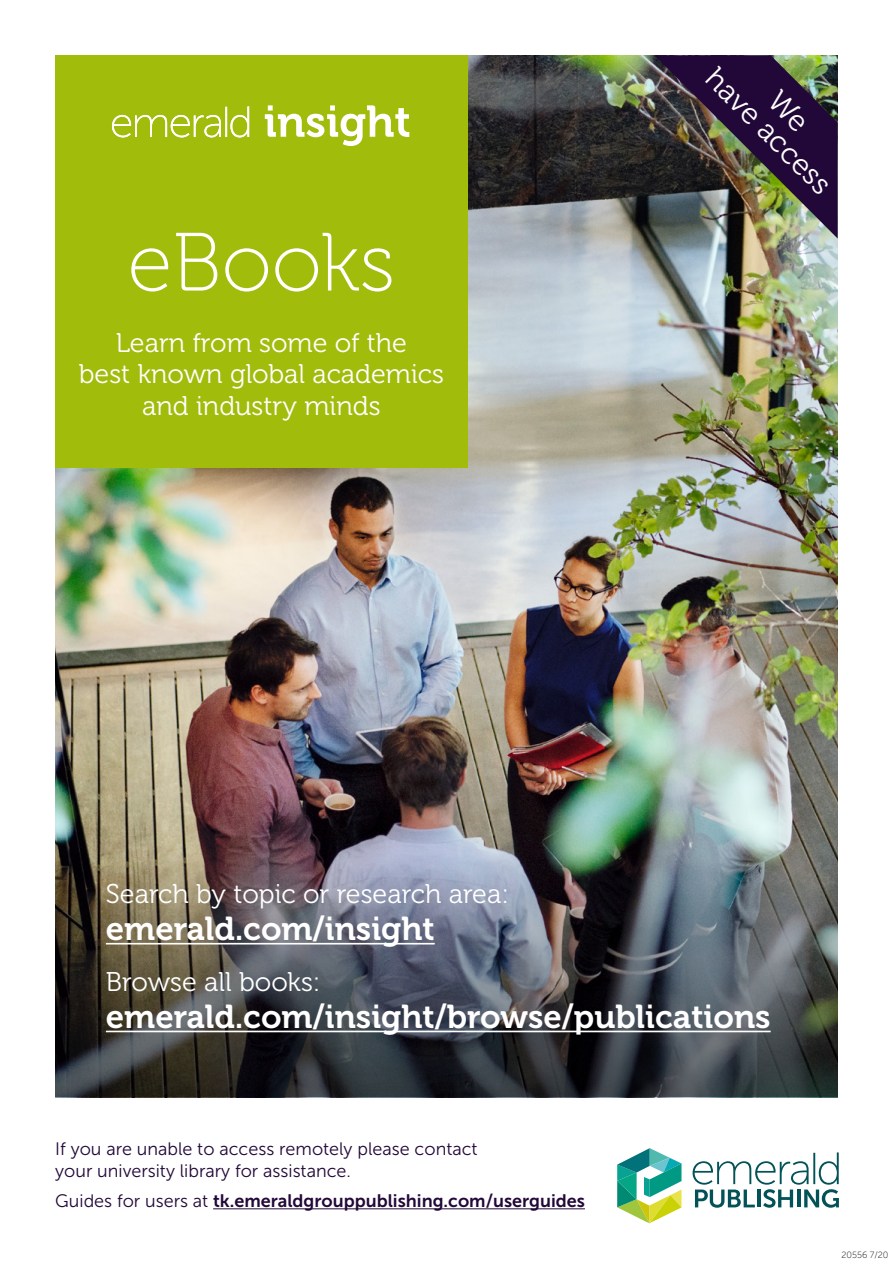
<style>
.page{position:relative;width:893px;height:1263px;background:#fff}
.page>*{position:absolute;margin:0;border:0;box-sizing:border-box;transform-origin:0 0}
.t1{font:82.5px "Museo 100";color:#fff}
.t2{font:33px "Museo 700";color:#fff}
.t3{font:30px/28.5px "Museo 300";color:#fff;text-align:center}
.t4{font:27px/31.5px "Museo 300";color:#fff;text-align:center}
.t5{font:18px/22.5px "Museo Sans 300";color:#220838}
.t6{font:18px "Museo Sans 700";color:#220838}
.t7{font:9px "Museo Sans 100";color:#000}
.s1{font-family:"Museo Sans 300"}
</style>
<div class="page">
<img style="left:55px;top:55px;width:783px;height:800px">
<img style="left:55px;top:855px;width:783px;height:242px">
<div style="left:55px;top:55px;width:413px;height:413px;background:#a2bc0c"></div>
<svg style="left:112px;top:105px;width:297px;height:41px"></svg>
<svg style="left:693px;top:1152px;width:146px;height:56px"></svg>
<svg style="left:617px;top:1148px;width:64px;height:75px"></svg>
<hr style="left:213px;top:1208px;width:372px;height:1px;background:#220838">
<hr style="left:106px;top:943px;width:329px;height:1px;background:#fff">
<hr style="left:106px;top:1031px;width:665px;height:1px;background:#fff">
<img style="left:654px;top:55px;width:184px;height:184px">
<h1 class="t1" style="left:128px;top:218px;width:269px">eBooks</h1>
<p class="t4" style="left:79px;top:327px;width:367px">Learn from some of the<br>best known global academics and industry minds</p>
<p class="t3" style="left:740px;top:43px;width:165px;rotate:45deg">We<br>have access</p>
<p class="t4" style="left:106px;top:878px;width:405px">Search by topic or research area:</p>
<p class="t2" style="left:106px;top:911px;width:330px">emerald.com/insight</p>
<p class="t4" style="left:106px;top:966px;width:216px">Browse all books:</p>
<p class="t2" style="left:106px;top:998px;width:666px">emerald.com/insight/browse/publications</p>
<p class="t5" style="left:55px;top:1137px;width:424px">If you are unable to access remotely please contact your university library for assistance.</p>
<p class="t6" style="left:55px;top:1191px;width:531px"><span class="s1">Guides for users at</span> tk.emeraldgrouppublishing.com/userguides</p>
<p class="t7" style="left:841px;top:1250px;width:49px">20556 7/20</p>
</div>
